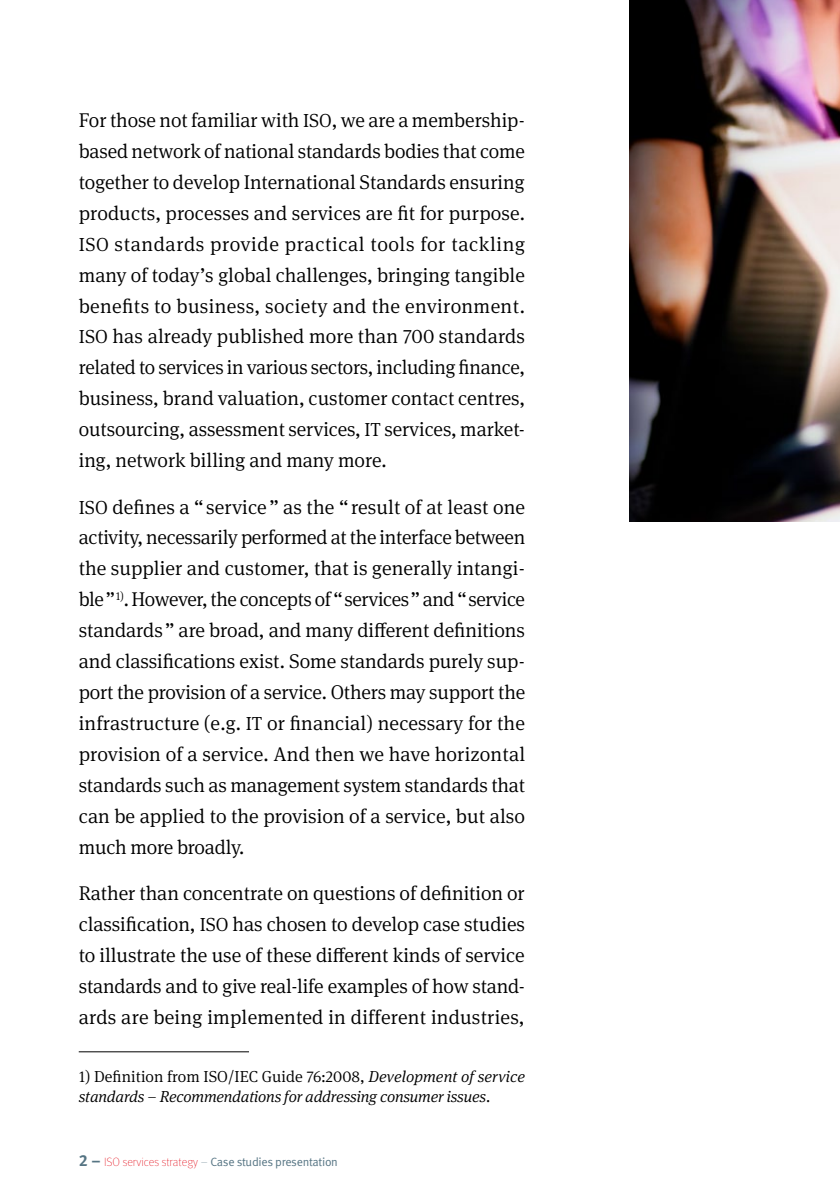
<style>
.page{position:relative;width:840px;height:1191px;background:#fff}
.page>*{position:absolute;margin:0;border:0;box-sizing:border-box;transform-origin:0 0}
.t1{font:300 20px/30.8px "Meta Serif Pro";color:#000;text-align:justify}
.t2{font:italic 300 16px/20px "Meta Serif Pro";letter-spacing:-.01em;color:#000}
.t3{font:12px "Meta Pro Norm";letter-spacing:-.025em;color:#557483}
.s1{font-size:19px}
.s2{font-style:normal}
.s3{font-family:"Meta Pro";font-weight:700;font-size:16px}
.s4{font-family:"Meta Pro";font-weight:100;color:#e3000f}
.s5{font-family:"Meta Pro";font-weight:100}
</style>
<div class="page">
<img style="left:629px;top:0;width:210px;height:521px">
<hr style="left:79px;top:1051px;width:170px;height:1px;background:#000">
<p class="t1" style="left:79px;top:104px;width:448px">For those not familiar with <span class="s1">ISO</span>, we are a membership&shy;based network of national standards bodies that come together to develop International Standards ensuring products, processes and services are fit for purpose.<br><span class="s1">ISO</span> standards provide practical tools for tackling many of today’s global challenges, bringing tangible benefits to business, society and the environment.<br><span class="s1">ISO</span> has already published more than 700 standards related to services in various sectors, including finance, business, brand valuation, customer contact centres, outsourcing, assessment services, <span class="s1">IT</span> services, market&shy;ing, network billing and many more.</p>
<p class="t1" style="left:79px;top:490px;width:448px"><span class="s1">ISO</span> defines a “ service ” as the “ result of at least one activity, necessarily performed at the interface between the supplier and customer, that is generally intangi&shy;ble”<sup>1)</sup>. However, the concepts of “services” and “service standards” are broad, and many different definitions and classifications exist. Some standards purely sup&shy;port the provision of a service. Others may support the infrastructure (e.g. <span class="s1">IT</span> or financial) necessary for the provision of a service. And then we have horizontal standards such as management system standards that can be applied to the provision of a service, but also much more broadly.</p>
<p class="t1" style="left:79px;top:876px;width:447px">Rather than concentrate on questions of definition or classification, <span class="s1">ISO</span> has chosen to develop case studies to illustrate the use of these different kinds of service standards and to give real-life examples of how stand&shy;ards are being implemented in different industries,</p>
<p class="t2" style="left:79px;top:1065px;width:447px"><span class="s2">1) Definition from ISO/IEC Guide 76:2008,</span> Development of service standards – Recommendations for addressing consumer issues<span class="s2">.</span></p>
<p class="t3" style="left:79px;top:1152px;width:260px"><span class="s3">2 –</span> <span class="s4">ISO services strategy</span> <span class="s5">–</span> Case studies presentation</p>
</div>
